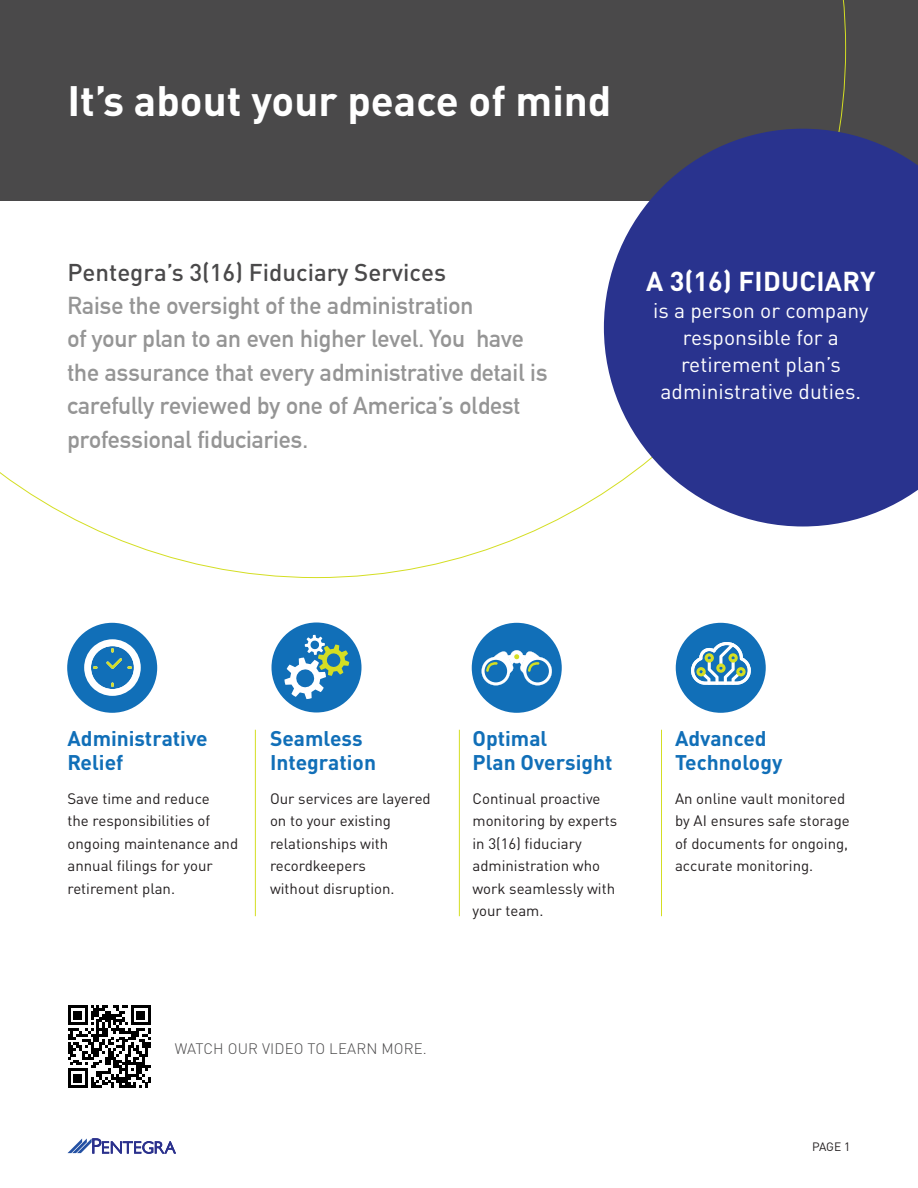
<style>
.page{position:relative;width:918px;height:1188px;background:#fff}
.page>*{position:absolute;margin:0;border:0;box-sizing:border-box;transform-origin:0 0}
.t1{font:700 42px "DIN Pro";color:#fff}
.t2{font:700 27px "DIN Pro";letter-spacing:.01em;color:#fff}
.t3{font:700 24px/33.3px "DIN Alternate";color:#959595}
.t4{font:700 21px "DIN Pro";color:#116fb8}
.t5{font:21px/27px "DIN Pro";color:#fff;text-align:center}
.t6{font:15px/22.5px "DIN Pro";color:#231f20}
.t7{font:300 15px "DIN Pro";letter-spacing:.01em;color:#4a494a}
.t8{font:12px "DIN Pro";color:#231f20}
.s1{font-family:"DIN Pro";font-weight:500;color:#4a494a}
</style>
<div class="page">
<div style="left:0;top:0;width:918px;height:201px;background:#4a494a"></div>
<hr style="left:255px;top:730px;width:1px;height:186px;background:#d4de23">
<hr style="left:459px;top:730px;width:1px;height:186px;background:#d4de23">
<hr style="left:661px;top:730px;width:1px;height:186px;background:#d4de23">
<svg style="left:604px;top:129px;width:314px;height:397px;fill:#29338e"></svg>
<div style="left:472px;top:623px;width:90px;height:90px;background:#116fb8;border-radius:50%"></div>
<svg style="left:482px;top:650px;width:70px;height:35px"></svg>
<div style="left:676px;top:623px;width:90px;height:90px;background:#116fb8;border-radius:50%"></div>
<svg style="left:691px;top:642px;width:60px;height:43px"></svg>
<svg style="left:67px;top:1138px;width:109px;height:15px"></svg>
<div style="left:67px;top:623px;width:90px;height:90px;background:#116fb8;border-radius:50%"></div>
<svg style="left:84px;top:639px;width:57px;height:57px"></svg>
<div style="left:272px;top:622px;width:90px;height:90px;background:#116fb8;border-radius:50%"></div>
<svg style="left:284px;top:635px;width:65px;height:64px"></svg>
<svg style="left:68px;top:1005px;width:83px;height:83px"></svg>
<p class="t1" style="left:68px;top:66px;width:546px">It’s about your peace of mind</p>
<p class="t3" style="left:68px;top:255px;width:482px"><span class="s1">Pentegra’s 3(16) Fiduciary Services<br></span>Raise the oversight of the administration<br>of your plan to an even higher level. You have the assurance that every administrative detail is carefully reviewed by one of America’s oldest professional fiduciaries.</p>
<p class="t2" style="left:646px;top:258px;width:231px">A 3(16) FIDUCIARY</p>
<p class="t5" style="left:653px;top:294px;width:217px">is a person or company responsible for a retirement plan’s administrative duties.</p>
<p class="t4" style="left:68px;top:721px;width:142px">Administrative</p>
<p class="t4" style="left:68px;top:745px;width:57px">Relief</p>
<p class="t6" style="left:68px;top:785px;width:172px">Save time and reduce<br>the responsibilities of ongoing maintenance and annual filings for your retirement plan.</p>
<p class="t4" style="left:270px;top:721px;width:94px">Seamless</p>
<p class="t4" style="left:270px;top:745px;width:108px">Integration</p>
<p class="t6" style="left:270px;top:785px;width:162px">Our services are layered on to your existing relationships with recordkeepers<br>without disruption.</p>
<p class="t4" style="left:472px;top:721px;width:76px">Optimal</p>
<p class="t4" style="left:472px;top:745px;width:142px">Plan Oversight</p>
<p class="t6" style="left:472px;top:785px;width:146px">Continual proactive monitoring by experts in 3(16) fiduciary administration who work seamlessly with your team.</p>
<p class="t7" style="left:175px;top:1037px;width:254px">WATCH OUR VIDEO TO LEARN MORE.</p>
<p class="t4" style="left:675px;top:721px;width:93px">Advanced</p>
<p class="t4" style="left:675px;top:745px;width:109px">Technology</p>
<p class="t6" style="left:675px;top:785px;width:176px">An online vault monitored by AI ensures safe storage of documents for ongoing, accurate monitoring.</p>
<p class="t8" style="left:812px;top:1137px;width:40px">PAGE 1</p>
</div>
